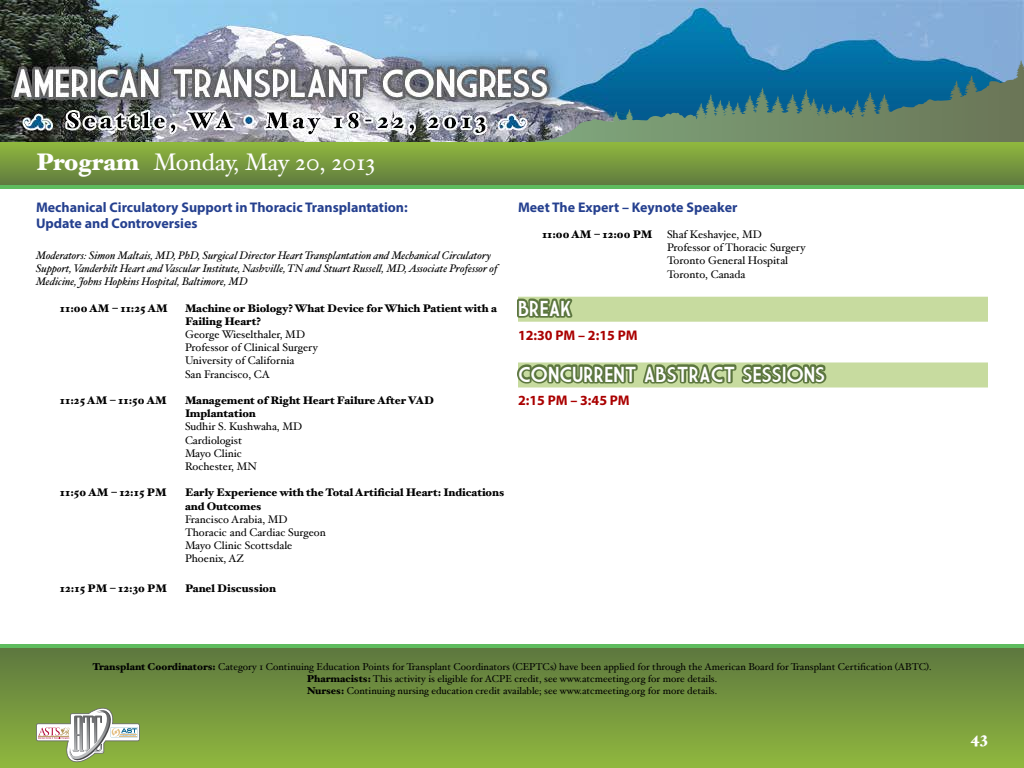
<style>
.page{position:relative;width:1024px;height:768px;background:#fff}
.page>*{position:absolute;margin:0;border:0;box-sizing:border-box;transform-origin:0 0}
.t1{font:24px "Hoefler Text";color:#fff}
.t2{font:900 24px "Hoefler Text";color:#fff}
.t3{font:21px "Market Deco";color:#fff}
.t4{font:900 16px "Hoefler Text";color:#fff}
.t5{font:700 14px/16.8px "Myriad Pro";color:#25408f}
.t6{font:700 14px "Myriad Pro";color:#a00}
.t7{font:11px/13.2px "Hoefler Text";color:#000}
.t8{font:900 11px/13.2px "Hoefler Text";color:#000}
.t9{font:italic 11px/13.2px "Hoefler Text";color:#000}
.t10{font:10px/12px "Hoefler Text";color:#000;text-align:center}
.s1{font-weight:900}
</style>
<div class="page">
<img style="left:0;top:0;width:1024px;height:142px">
<div style="left:0;top:646px;width:1024px;height:122px;background:linear-gradient(to bottom,#5c763f,#90b73e)"></div>
<hr style="left:0;top:644px;width:1024px;height:4px;background:#5ebc5e">
<svg style="left:1004px;top:61px;width:17px;height:21px"></svg>
<svg style="left:36px;top:708px;width:104px;height:54px"></svg>
<div style="left:518px;top:297px;width:470px;height:25px;background:#c7db9f"></div>
<div style="left:518px;top:362px;width:470px;height:26px;background:#c7db9f"></div>
<svg style="left:517px;top:296px;width:60px;height:26px"></svg>
<svg style="left:517px;top:362px;width:313px;height:26px"></svg>
<div style="left:0;top:142px;width:1024px;height:45px;background:linear-gradient(to bottom,#91b93e,#5d773f)"></div>
<hr style="left:0;top:185px;width:1024px;height:4px;background:#5ebc5e">
<h1 class="t2" style="left:36px;top:148px;width:296px">ATC Committees &amp; Staff</h1>
<h1 class="t1" style="left:36px;top:148px;width:341px"><span class="s1">Program</span> Monday, May 20, 2013</h1>
<h3 class="t5" style="left:36px;top:198px;width:373px">Mechanical Circulatory Support in Thoracic Transplantation:<br>Update and Controversies</h3>
<p class="t9" style="left:36px;top:248px;width:463px">Moderators: Simon Maltais, MD, PhD, Surgical Director Heart Transplantation and Mechanical Circulatory<br>Support, Vanderbilt Heart and Vascular Institute, Nashville, TN and Stuart Russell, MD, Associate Professor of<br>Medicine, Johns Hopkins Hospital, Baltimore, MD</p>
<p class="t8" style="left:60px;top:301px;width:109px">11:00 AM – 11:25 AM</p>
<p class="t8" style="left:185px;top:301px;width:313px">Machine or Biology? What Device for Which Patient with a<br>Failing Heart?</p>
<p class="t7" style="left:185px;top:328px;width:134px">George Wieselthaler, MD<br>Professor of Clinical Surgery<br>University of California<br>San Francisco, CA</p>
<p class="t8" style="left:60px;top:394px;width:108px">11:25 AM – 11:50 AM</p>
<p class="t8" style="left:185px;top:394px;width:250px">Management of Right Heart Failure After VAD<br>Implantation</p>
<p class="t7" style="left:185px;top:420px;width:119px">Sudhir S. Kushwaha, MD<br>Cardiologist<br>Mayo Clinic<br>Rochester, MN</p>
<p class="t8" style="left:60px;top:486px;width:108px">11:50 AM – 12:15 PM</p>
<p class="t8" style="left:185px;top:486px;width:321px">Early Experience with the Total Artificial Heart: Indications and Outcomes</p>
<p class="t7" style="left:185px;top:512px;width:142px">Francisco Arabia, MD<br>Thoracic and Cardiac Surgeon<br>Mayo Clinic Scottsdale<br>Phoenix, AZ</p>
<p class="t8" style="left:60px;top:582px;width:109px">12:15 PM – 12:30 PM</p>
<p class="t8" style="left:185px;top:582px;width:93px">Panel Discussion</p>
<h3 class="t5" style="left:518px;top:198px;width:221px">Meet The Expert – Keynote Speaker</h3>
<p class="t8" style="left:542px;top:228px;width:112px">11:00 AM – 12:00 PM</p>
<p class="t7" style="left:667px;top:228px;width:140px">Shaf Keshavjee, MD<br>Professor of Thoracic Surgery<br>Toronto General Hospital<br>Toronto, Canada</p>
<h2 class="t3" style="left:518px;top:299px;width:55px">BREAK</h2>
<h3 class="t6" style="left:518px;top:326px;width:121px">12:30 PM – 2:15 PM</h3>
<h2 class="t3" style="left:518px;top:365px;width:309px">CONCURRENT ABSTRACT SESSIONS</h2>
<h3 class="t6" style="left:518px;top:391px;width:113px">2:15 PM – 3:45 PM</h3>
<p class="t10" style="left:92px;top:661px;width:841px"><span class="s1">Transplant Coordinators:</span> Category 1 Continuing Education Points for Transplant Coordinators (CEPTCs) have been applied for through the American Board for Transplant Certification (ABTC).<br><span class="s1">Pharmacists:</span> This activity is eligible for ACPE credit, see www.atcmeeting.org for more details.<br><span class="s1">Nurses:</span> Continuing nursing education credit available; see www.atcmeeting.org for more details.</p>
<h3 class="t4" style="left:970px;top:728px;width:19px">43</h3>
</div>
